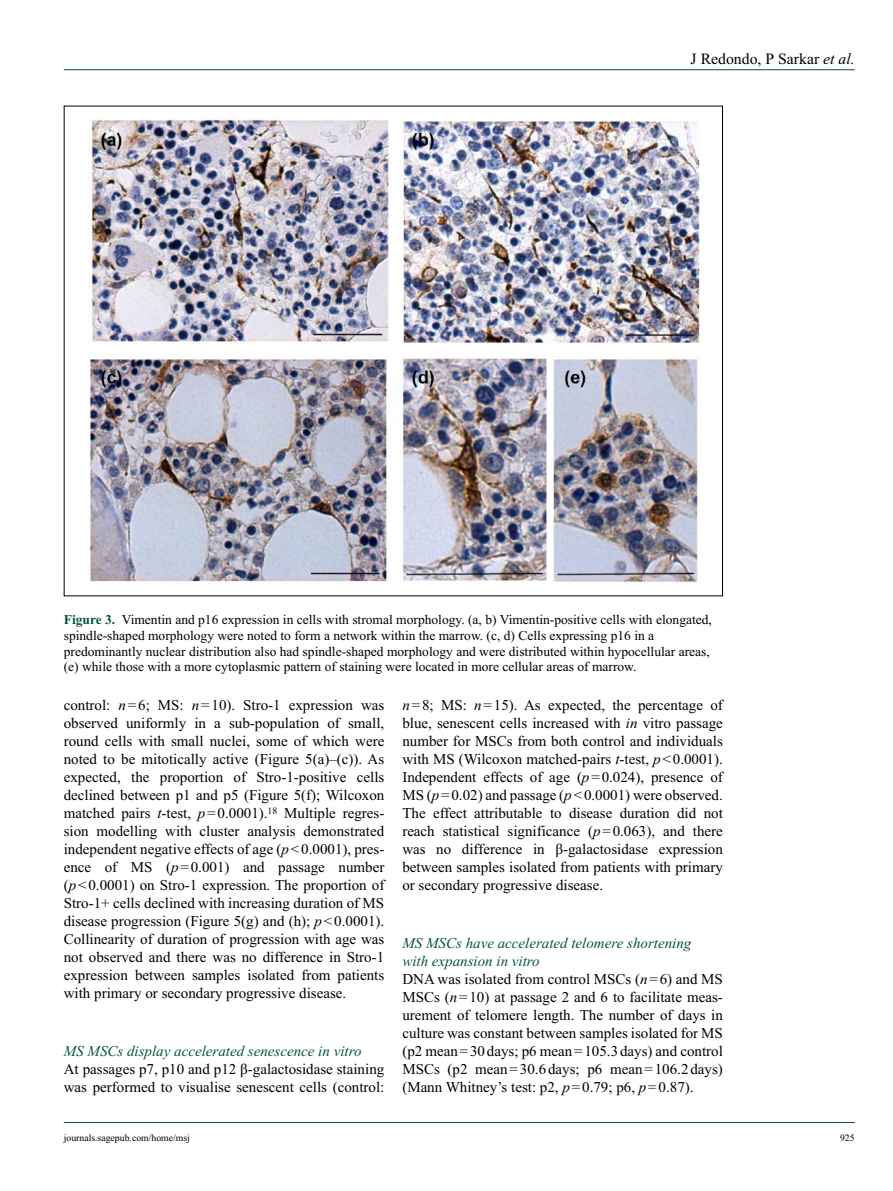
<style>
.page{position:relative;width:893px;height:1191px;background:#fff}
.page>*{position:absolute;margin:0;border:0;box-sizing:border-box;transform-origin:0 0}
.t1{font:15.75px "Times New Roman";color:#000}
.t2{font:15px/18px "Times New Roman";color:#000;text-align:justify}
.t3{font:italic 15px "Times New Roman";color:#005437}
.t4{font:13.5px/15.8px "Times New Roman";color:#000}
.t5{font:9.75px "Times New Roman";color:#000}
.s1{font-style:italic}
.s2{font-weight:700;color:#005437}
.s3{font-style:italic;color:#005437}
</style>
<div class="page">
<hr style="left:64px;top:69px;width:791px;height:1px;background:#005437">
<hr style="left:64px;top:1122px;width:791px;height:1px;background:#005437">
<img style="left:88px;top:119px;width:612px;height:464px">
<p class="t1" style="left:691px;top:50px;width:166px">J Redondo, P Sarkar <span class="s1">et al.</span></p>
<p class="t4" style="left:64px;top:611px;width:650px"><span class="s2">Figure 3.</span> Vimentin and p16 expression in cells with stromal morphology. (a, b) Vimentin-positive cells with elongated, spindle-shaped morphology were noted to form a network within the marrow. (c, d) Cells expressing p16 in a predominantly nuclear distribution also had spindle-shaped morphology and were distributed within hypocellular areas, (e) while those with a more cytoplasmic pattern of staining were located in more cellular areas of marrow.</p>
<p class="t2" style="left:64px;top:696px;width:322px">control: <span class="s1">n</span>=6; MS: <span class="s1">n</span>=10). Stro-1 expression was observed uniformly in a sub-population of small, round cells with small nuclei, some of which were noted to be mitotically active (Figure 5(a)–(c)). As expected, the proportion of Stro-1-positive cells declined between p1 and p5 (Figure 5(f); Wilcoxon matched pairs <span class="s1">t</span>-test, <span class="s1">p</span>=0.0001).<sup>18</sup> Multiple regres&shy;sion modelling with cluster analysis demonstrated independent negative effects of age (<span class="s1">p</span>&lt;0.0001), pres&shy;ence of MS (<span class="s1">p</span>=0.001) and passage number (<span class="s1">p</span>&lt;0.0001) on Stro-1 expression. The proportion of Stro-1+ cells declined with increasing duration of MS disease progression (Figure 5(g) and (h); <span class="s1">p</span>&lt;0.0001).<br>Collinearity of duration of progression with age was not observed and there was no difference in Stro-1 expression between samples isolated from patients with primary or secondary progressive disease.</p>
<p class="t3" style="left:64px;top:1043px;width:299px">MS MSCs display accelerated senescence in vitro</p>
<p class="t2" style="left:64px;top:1060px;width:322px">At passages p7, p10 and p12 β-galactosidase staining was performed to visualise senescent cells (control:</p>
<p class="t2" style="left:402px;top:696px;width:322px"><span class="s1">n</span>=8; MS: <span class="s1">n</span>=15). As expected, the percentage of blue, senescent cells increased with <span class="s1">in</span> vitro passage number for MSCs from both control and individuals with MS (Wilcoxon matched-pairs <span class="s1">t</span>-test, <span class="s1">p</span>&lt;0.0001).<br>Independent effects of age (<span class="s1">p</span>=0.024), presence of MS (<span class="s1">p</span>=0.02) and passage (<span class="s1">p</span>&lt;0.0001) were observed.<br>The effect attributable to disease duration did not reach statistical significance (<span class="s1">p</span>=0.063), and there was no difference in β-galactosidase expression between samples isolated from patients with primary or secondary progressive disease.</p>
<p class="t2" style="left:402px;top:934px;width:322px;text-align:left"><span class="s3">MS MSCs have accelerated telomere shortening<br>with expansion in vitro<br></span>DNA was isolated from control MSCs (<span class="s1">n</span>=6) and MS MSCs (<span class="s1">n</span>=10) at passage 2 and 6 to facilitate meas&shy;urement of telomere length. The number of days in culture was constant between samples isolated for MS (p2 mean=30 days; p6 mean=105.3days) and control MSCs (p2 mean=30.6days; p6 mean=106.2days) (Mann Whitney’s test: p2, <span class="s1">p</span>=0.79; p6, <span class="s1">p</span>=0.87).</p>
<p class="t5" style="left:64px;top:1132px;width:128px">journals.sagepub.com/home/msj</p>
<p class="t5" style="left:840px;top:1132px;width:16px">925</p>
</div>
